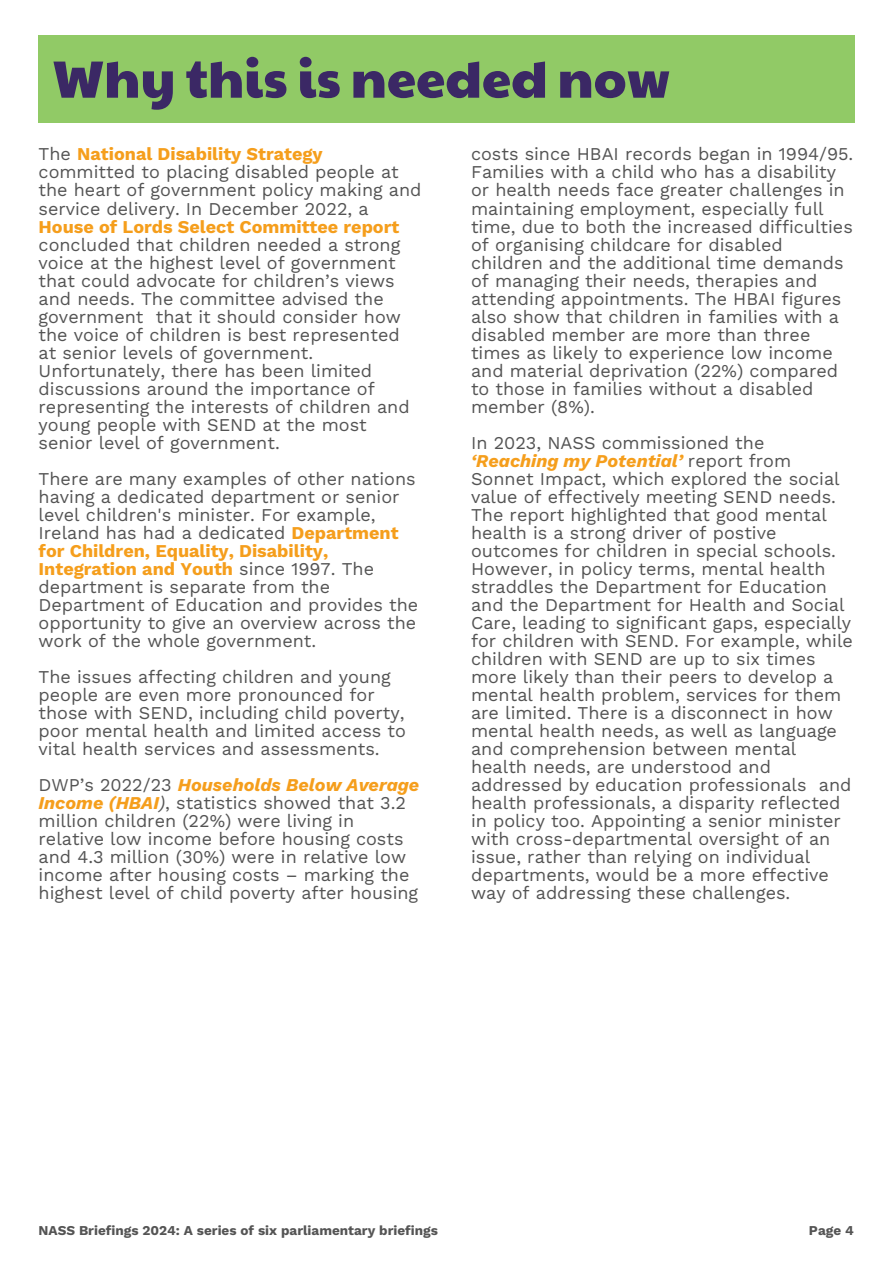
<style>
.page{position:relative;width:894px;height:1264px;background:#fff}
.page>*{position:absolute;margin:0;border:0;box-sizing:border-box;transform-origin:0 0}
.t1{font:52.5px "Paytone One";color:#3b2865}
.t2{font:18px/18px "Work Sans";color:#545454}
.t3{font:700 13.5px "Work Sans";color:#545454}
.s1{font-weight:700;font-style:italic;color:#f59e1c}
.s2{font-weight:700;color:#f59e1c}
.s3{font-style:italic}
</style>
<div class="page">
<div style="left:39px;top:35px;width:815px;height:88px;background:#91ca66"></div>
<h2 class="t1" style="left:52px;top:39px;width:619px">Why this is needed now</h2>
<h2 class="t2" style="left:471px;top:145px;width:383px">costs since HBAI records began in 1994/95.<br>Families with a child who has a disability or health needs face greater challenges in maintaining employment, especially full time, due to both the increased difficulties of organising childcare for disabled children and the additional time demands of managing their needs, therapies and attending appointments. The HBAI figures also show that children in families with a disabled member are more than three times as likely to experience low income and material deprivation (22%) compared to those in families without a disabled member (8%).</h2>
<h2 class="t2" style="left:471px;top:433px;width:383px">In 2023, NASS commissioned the <span class="s1">‘Reaching my Potential’</span> report from Sonnet Impact, which explored the social value of effectively meeting SEND needs.<br>The report highlighted that good mental health is a strong driver of postive outcomes for children in special schools.<br>However, in policy terms, mental health straddles the Department for Education and the Department for Health and Social Care, leading to significant gaps, especially for children with SEND. For example, while children with SEND are up to six times more likely than their peers to develop a mental health problem, services for them are limited. There is a disconnect in how mental health needs, as well as language and comprehension between mental health needs, are understood and addressed by education professionals and health professionals, a disparity reflected in policy too. Appointing a senior minister with cross-departmental oversight of an issue, rather than relying on individual departments, would be a more effective way of addressing these challenges.</h2>
<h2 class="t2" style="left:39px;top:145px;width:384px">The <span class="s2">National Disability Strategy </span>committed to placing disabled people at the heart of government policy making and service delivery. In December 2022, a <span class="s2">House of Lords Select Committee report </span>concluded that children needed a strong voice at the highest level of government that could advocate for children’s views and needs. The committee advised the government that it should consider how the voice of children is best represented at senior levels of government.<br>Unfortunately, there has been limited discussions around the importance of representing the interests of children and young people with SEND at the most senior level of government.</h2>
<h2 class="t2" style="left:39px;top:469px;width:381px">There are many examples of other nations having a dedicated department or senior level children's minister. For example, Ireland has had a dedicated <span class="s2">Department for Children, Equality, Disability, Integration and Youth</span> since 1997. The department is separate from the Department of Education and provides the opportunity to give an overview across the work of the whole government.</h2>
<h2 class="t2" style="left:39px;top:667px;width:369px">The issues affecting children and young people are even more pronounced for those with SEND, including child poverty, poor mental health and limited access to vital health services and assessments.</h2>
<p class="t2" style="left:39px;top:775px;width:382px">DWP’s 2022/23 <span class="s1">Households Below Average Income (HBAI</span><span class="s3">)</span>, statistics showed that 3.2 million children (22%) were living in relative low income before housing costs and 4.3 million (30%) were in relative low income after housing costs – marking the highest level of child poverty after housing</p>
<h1 class="t3" style="left:39px;top:1222px;width:401px">NASS Briefings 2024: A series of six parliamentary briefings</h1>
<h1 class="t3" style="left:808px;top:1222px;width:46px">Page 4</h1>
</div>
